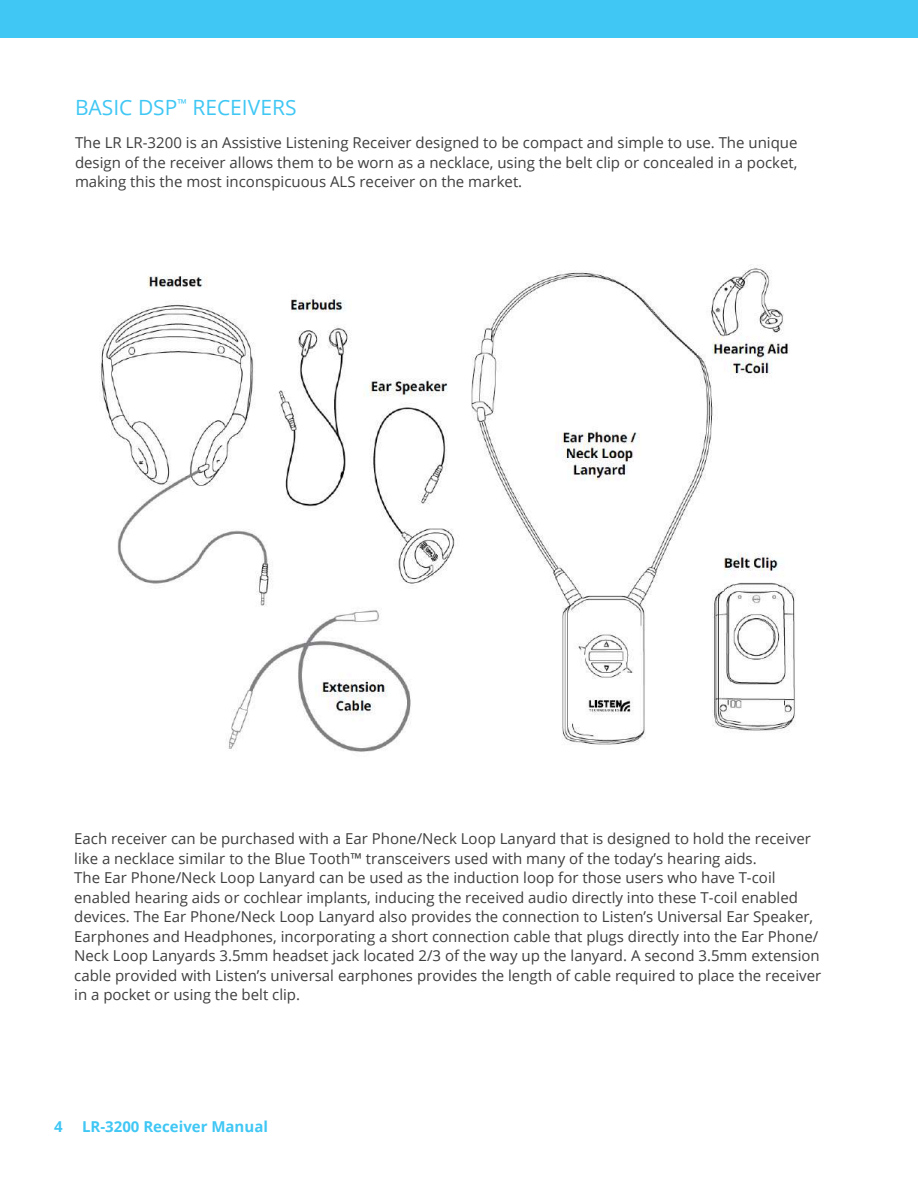
<style>
.page{position:relative;width:918px;height:1188px;background:#fff}
.page>*{position:absolute;margin:0;border:0;box-sizing:border-box;transform-origin:0 0}
.t1{font:21px "Open Sans";color:#40c7f4}
.t2{font:15px/19.5px "Open Sans";color:#3e3e3f;text-align:justify}
.t3{font:700 15px "Open Sans";color:#40c7f4}
</style>
<div class="page">
<div style="left:0;top:0;width:918px;height:37px;background:#40c7f4"></div>
<img style="left:100px;top:264px;width:696px;height:488px">
<h1 class="t1" style="left:75px;top:93px;width:223px">BASIC DSP<sup>™</sup> RECEIVERS</h1>
<p class="t2" style="left:75px;top:132px;width:724px">The LR LR-3200 is an Assistive Listening Receiver designed to be compact and simple to use. The unique design of the receiver allows them to be worn as a necklace, using the belt clip or concealed in a pocket, making this the most inconspicuous ALS receiver on the market.</p>
<p class="t2" style="left:74px;top:829px;width:748px;text-align:left">Each receiver can be purchased with a Ear Phone/Neck Loop Lanyard that is designed to hold the receiver like a necklace similar to the Blue Tooth™ transceivers used with many of the today’s hearing aids.<br>The Ear Phone/Neck Loop Lanyard can be used as the induction loop for those users who have T-coil enabled hearing aids or cochlear implants, inducing the received audio directly into these T-coil enabled devices. The Ear Phone/Neck Loop Lanyard also provides the connection to Listen’s Universal Ear Speaker, Earphones and Headphones, incorporating a short connection cable that plugs directly into the Ear Phone/ Neck Loop Lanyards 3.5mm headset jack located 2/3 of the way up the lanyard. A second 3.5mm extension cable provided with Listen’s universal earphones provides the length of cable required to place the receiver in a pocket or using the belt clip.</p>
<p class="t3" style="left:54px;top:1116px;width:10px">4</p>
<p class="t3" style="left:82px;top:1116px;width:187px">LR-3200 Receiver Manual</p>
</div>
